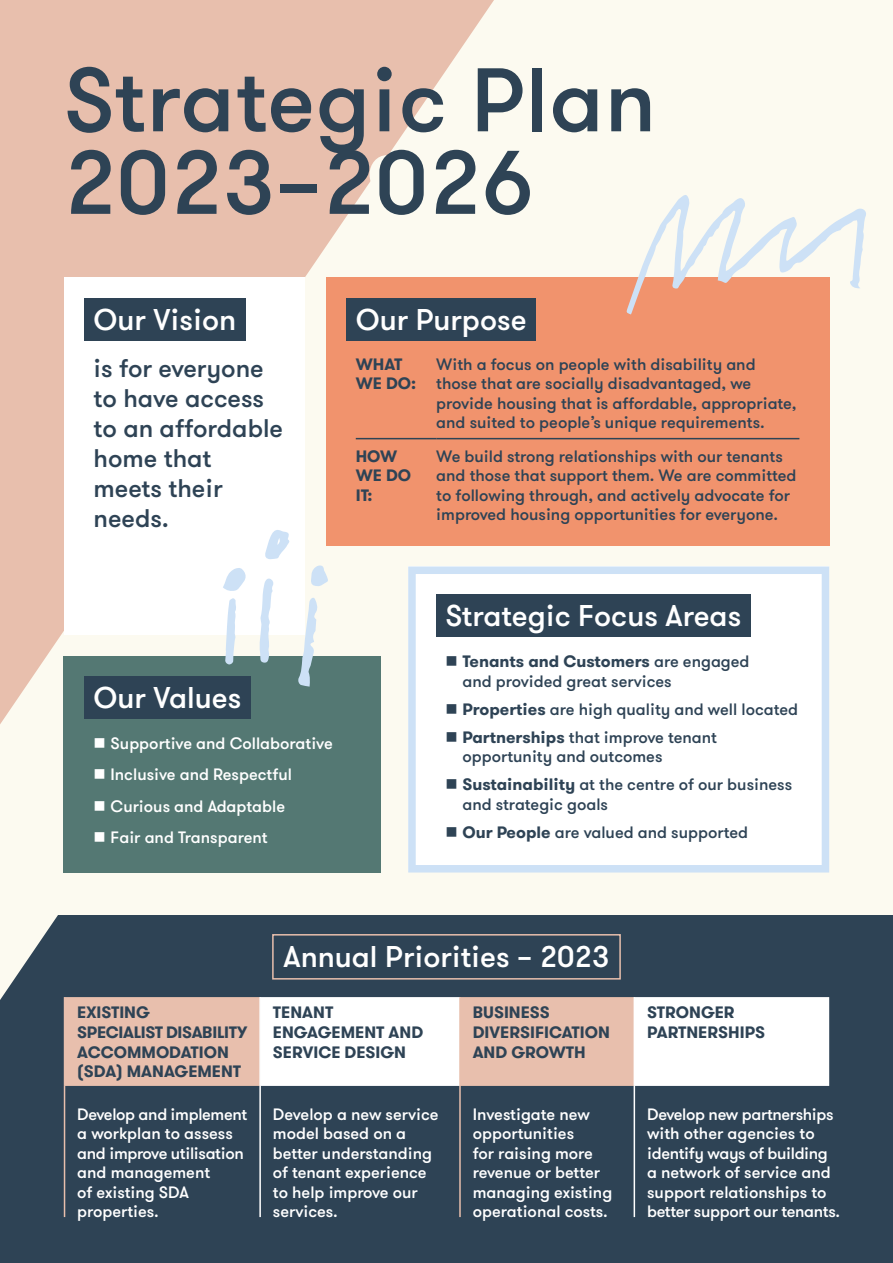
<style>
.page{position:relative;width:893px;height:1263px;background:#fcfaf0}
.page>*{position:absolute;margin:0;border:0;box-sizing:border-box;transform-origin:0 0}
.t1{font:500 90px/82.5px "GT Walsheim";letter-spacing:.01em;color:#2e4355}
.t2{font:500 30px "GT Walsheim";color:#fff}
.t3{font:500 25.5px/30px "GT Walsheim";color:#2e4355}
.t4{font:500 16.5px/19.5px "GT Walsheim";color:#2e4355}
.t5{font:500 16.5px/19.5px "GT Walsheim";color:#fff}
.t6{font:700 16.5px/19.8px "GT Walsheim";color:#2e4355}
.t7{font:500 16.5px/19.5px "GT Walsheim";letter-spacing:-.02em;color:#fff}
.s1{font-weight:700}
</style>
<div class="page">
<svg style="left:0;top:0;width:494px;height:724px;fill:#e8bfad"></svg>
<div style="left:326px;top:278px;width:503px;height:268px;background:#f1936d"></div>
<div style="left:0;top:915px;width:893px;height:348px;background:#2e4355"></div>
<svg style="left:0;top:915px;width:64px;height:85px"></svg>
<div style="left:64px;top:278px;width:241px;height:357px;background:#fff"></div>
<div style="left:84px;top:298px;width:161px;height:43px;background:#2e4355"></div>
<div style="left:346px;top:298px;width:190px;height:43px;background:#2e4355"></div>
<hr style="left:356px;top:438px;width:80px;height:1px;background:#2e4355">
<hr style="left:436px;top:438px;width:363px;height:1px;background:#2e4355">
<div style="left:64px;top:656px;width:317px;height:216px;background:#547873"></div>
<div style="left:84px;top:677px;width:167px;height:42px;background:#2e4355"></div>
<div style="left:408px;top:566px;width:421px;height:305px;background:#fff"></div>
<div style="left:436px;top:594px;width:314px;height:43px;background:#2e4355"></div>
<div style="left:408px;top:566px;width:421px;height:306px;border:8px solid #cde1f6"></div>
<div style="left:369px;top:155px;width:35px;height:39px;background:#fcfaf0;border-radius:50%"></div>
<svg style="left:272px;top:934px;width:349px;height:46px"></svg>
<div style="left:65px;top:997px;width:194px;height:89px;background:#e8bfad"></div>
<svg style="left:261px;top:997px;width:568px;height:89px;background:#f7ebe5"></svg>
<hr style="left:259px;top:997px;width:2px;height:89px;background:#fff">
<hr style="left:634px;top:997px;width:1px;height:89px;background:#fff">
<hr style="left:259px;top:1086px;width:2px;height:131px;background:#fff">
<hr style="left:634px;top:1086px;width:1px;height:131px;background:#fff">
<hr style="left:64px;top:997px;width:1px;height:89px;background:#e8bfad">
<hr style="left:64px;top:1086px;width:1px;height:131px;background:#e8bfad">
<hr style="left:459px;top:997px;width:2px;height:89px;background:#e8bfad">
<hr style="left:459px;top:1086px;width:2px;height:131px;background:#e8bfad">
<svg style="left:626px;top:195px;width:240px;height:119px"></svg>
<svg style="left:259px;top:578px;width:15px;height:85px"></svg>
<svg style="left:265px;top:530px;width:25px;height:29px"></svg>
<svg style="left:225px;top:598px;width:12px;height:66px"></svg>
<svg style="left:223px;top:568px;width:23px;height:23px"></svg>
<svg style="left:297px;top:597px;width:21px;height:90px"></svg>
<svg style="left:311px;top:565px;width:17px;height:21px"></svg>
<h1 class="t1" style="left:64px;top:60px;width:594px">Strategic Plan<br>2023–2026</h1>
<h2 class="t2" style="left:94px;top:300px;width:144px">Our Vision</h2>
<h3 class="t3" style="left:94px;top:353px;width:191px">is for everyone to have access to an affordable home that meets their needs.</h3>
<h2 class="t2" style="left:356px;top:300px;width:172px">Our Purpose</h2>
<p class="t6" style="left:356px;top:354px;width:62px">WHAT<br>WE DO:</p>
<p class="t4" style="left:436px;top:354px;width:362px">With a focus on people with disability and those that are socially disadvantaged, we provide housing that is affordable, appropriate, and suited to people’s unique requirements.</p>
<p class="t6" style="left:356px;top:446px;width:57px">HOW<br>WE DO<br>IT:</p>
<p class="t4" style="left:436px;top:446px;width:362px">We build strong relationships with our tenants and those that support them. We are committed to following through, and actively advocate for improved housing opportunities for everyone.</p>
<h2 class="t2" style="left:94px;top:679px;width:149px">Our Values</h2>
<p class="t5" style="left:111px;top:728px;width:224px;line-height:31.2px">Supportive and Collaborative<br>Inclusive and Respectful<br>Curious and Adaptable<br>Fair and Transparent</p>
<h2 class="t2" style="left:445px;top:597px;width:297px">Strategic Focus Areas</h2>
<p class="t4" style="left:462px;top:652px;width:289px"><span class="s1">Tenants and Customers</span> are engaged and provided great services</p>
<p class="t4" style="left:462px;top:695px;width:337px;line-height:28px"><span class="s1">Properties</span> are high quality and well located<br><span class="s1">Partnerships</span> that improve tenant</p>
<p class="t4" style="left:462px;top:743px;width:331px;line-height:28px">opportunity and outcomes<br><span class="s1">Sustainability</span> at the centre of our business</p>
<p class="t4" style="left:462px;top:790px;width:287px;line-height:28px">and strategic goals<br><span class="s1">Our People</span> are valued and supported</p>
<h2 class="t2" style="left:284px;top:938px;width:327px">Annual Priorities – 2023</h2>
<p class="t6" style="left:77px;top:1002px;width:172px">EXISTING<br>SPECIALIST DISABILITY<br>ACCOMMODATION (SDA) MANAGEMENT</p>
<p class="t6" style="left:273px;top:1002px;width:152px">TENANT<br>ENGAGEMENT AND<br>SERVICE DESIGN</p>
<p class="t6" style="left:473px;top:1002px;width:139px">BUSINESS<br>DIVERSIFICATION<br>AND GROWTH</p>
<p class="t6" style="left:647px;top:1002px;width:120px">STRONGER<br>PARTNERSHIPS</p>
<p class="t5" style="left:77px;top:1104px;width:172px">Develop and implement a workplan to assess and improve utilisation and management<br>of existing SDA properties.</p>
<p class="t5" style="left:273px;top:1104px;width:167px">Develop a new service model based on a better understanding of tenant experience to help improve our services.</p>
<p class="t5" style="left:473px;top:1104px;width:141px">Investigate new opportunities<br>for raising more revenue or better managing existing operational costs.</p>
<p class="t7" style="left:647px;top:1104px;width:194px">Develop new partnerships with other agencies to identify ways of building a network of service and support relationships to better support our tenants.</p>
</div>
